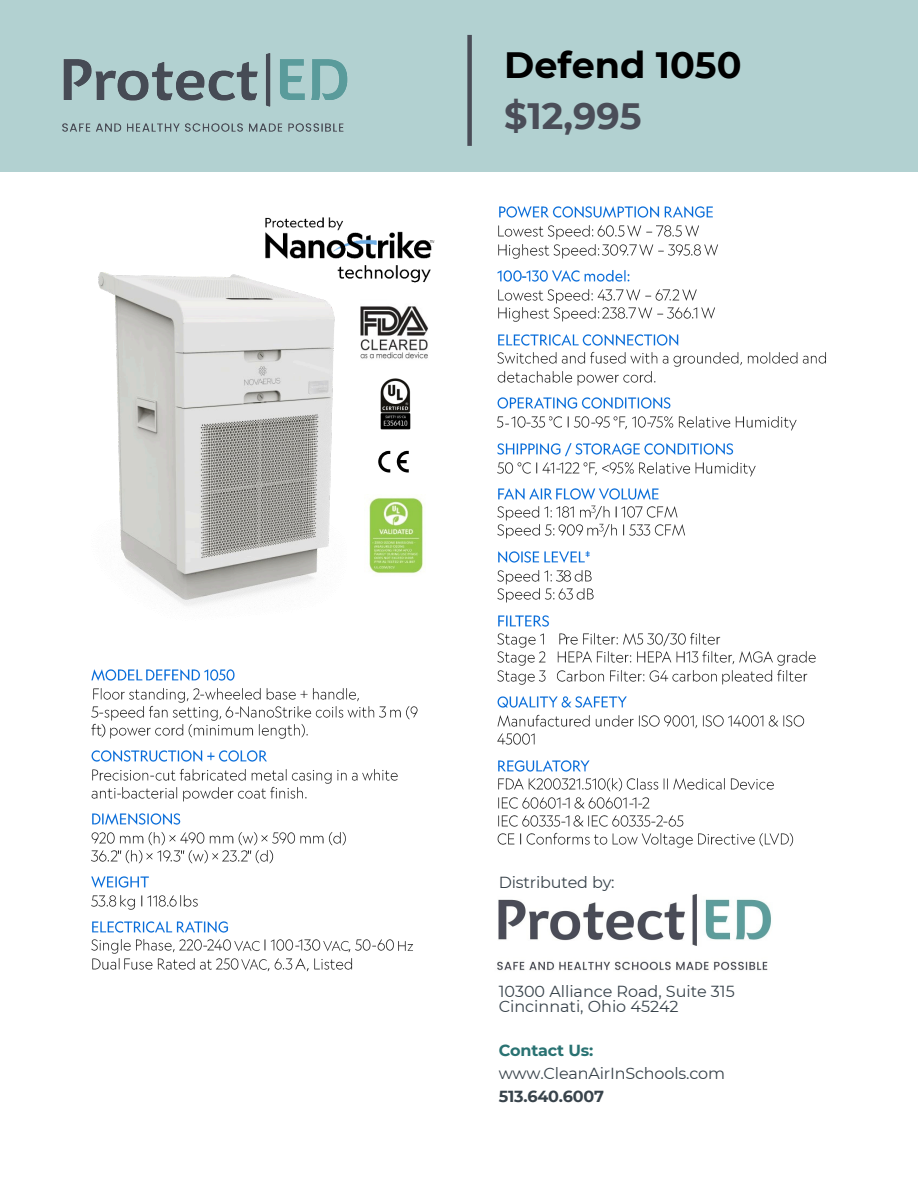
<style>
.page{position:relative;width:918px;height:1188px;background:#fff}
.page>*{position:absolute;margin:0;border:0;box-sizing:border-box;transform-origin:0 0}
.t1{font:700 36.6px/50.7px "Montserrat";color:#000}
.t2{font:16.05px/15.3px "Montserrat";color:#38434b}
.t3{font:700 16.05px "Montserrat";letter-spacing:-.015em;color:#38434b}
.s1{color:#4a4d58}
.s2{font-weight:700;color:#297272}
</style>
<div class="page">
<img style="left:92px;top:669px;width:51px;height:12px">
<img style="left:146px;top:669px;width:88px;height:12px">
<img style="left:93px;top:688px;width:266px;height:14px">
<img style="left:200px;top:688px;width:11px;height:14px">
<img style="left:92px;top:702px;width:134px;height:18px">
<img style="left:99px;top:702px;width:11px;height:18px">
<img style="left:226px;top:706px;width:8px;height:12px">
<img style="left:240px;top:706px;width:135px;height:12px">
<img style="left:379px;top:706px;width:7px;height:12px">
<img style="left:390px;top:706px;width:20px;height:14px">
<img style="left:410px;top:706px;width:8px;height:12px">
<img style="left:92px;top:723px;width:10px;height:15px">
<img style="left:102px;top:720px;width:206px;height:18px">
<img style="left:92px;top:750px;width:175px;height:12px">
<img style="left:92px;top:768px;width:306px;height:15px">
<img style="left:149px;top:768px;width:13px;height:15px">
<img style="left:92px;top:786px;width:215px;height:15px">
<img style="left:116px;top:786px;width:12px;height:15px">
<img style="left:92px;top:813px;width:89px;height:12px">
<img style="left:92px;top:832px;width:73px;height:14px">
<img style="left:169px;top:835px;width:7px;height:7px">
<img style="left:180px;top:832px;width:78px;height:14px">
<img style="left:261px;top:835px;width:7px;height:7px">
<img style="left:272px;top:832px;width:74px;height:14px">
<img style="left:92px;top:850px;width:51px;height:14px">
<img style="left:118px;top:850px;width:9px;height:14px">
<img style="left:146px;top:853px;width:7px;height:7px">
<img style="left:157px;top:850px;width:23px;height:12px">
<img style="left:180px;top:850px;width:28px;height:14px">
<img style="left:212px;top:851px;width:11px;height:11px">
<img style="left:223px;top:850px;width:25px;height:12px">
<img style="left:248px;top:850px;width:20px;height:14px">
<img style="left:269px;top:850px;width:5px;height:14px">
<img style="left:92px;top:876px;width:57px;height:12px">
<img style="left:92px;top:895px;width:25px;height:12px">
<img style="left:120px;top:895px;width:23px;height:14px">
<img style="left:147px;top:895px;width:30px;height:12px">
<img style="left:180px;top:895px;width:18px;height:12px">
<img style="left:92px;top:921px;width:136px;height:12px">
<img style="left:92px;top:939px;width:143px;height:15px">
<img style="left:203px;top:939px;width:10px;height:15px">
<img style="left:235px;top:940px;width:25px;height:12px">
<img style="left:264px;top:939px;width:57px;height:12px">
<img style="left:294px;top:939px;width:9px;height:12px">
<img style="left:323px;top:940px;width:26px;height:13px">
<img style="left:349px;top:939px;width:45px;height:14px">
<img style="left:371px;top:939px;width:13px;height:14px">
<img style="left:398px;top:941px;width:15px;height:10px">
<img style="left:92px;top:958px;width:28px;height:12px">
<img style="left:124px;top:958px;width:118px;height:12px">
<img style="left:242px;top:959px;width:25px;height:11px">
<img style="left:274px;top:958px;width:22px;height:12px">
<img style="left:296px;top:958px;width:10px;height:12px">
<img style="left:306px;top:958px;width:47px;height:14px">
<img style="left:497px;top:416px;width:7px;height:12px">
<img style="left:265px;top:217px;width:170px;height:66px">
<img style="left:98px;top:273px;width:248px;height:333px">
<svg style="left:397px;top:451px;width:12px;height:22px"></svg>
<svg style="left:378px;top:451px;width:12px;height:22px"></svg>
<img style="left:380px;top:378px;width:31px;height:52px">
<img style="left:369px;top:497px;width:54px;height:77px">
<img style="left:361px;top:306px;width:67px;height:53px">
<div style="left:0;top:0;width:918px;height:172px;background:#b2d1d1"></div>
<img style="left:62px;top:53px;width:286px;height:79px">
<div style="left:467px;top:35px;width:5px;height:111px;background:#4a4d58"></div>
<img style="left:498px;top:225px;width:96px;height:15px">
<img style="left:597px;top:225px;width:31px;height:12px">
<img style="left:628px;top:225px;width:14px;height:12px">
<img style="left:646px;top:225px;width:11px;height:8px">
<img style="left:657px;top:225px;width:25px;height:12px">
<img style="left:685px;top:225px;width:14px;height:12px">
<img style="left:498px;top:244px;width:105px;height:14px">
<img style="left:603px;top:244px;width:37px;height:12px">
<img style="left:640px;top:244px;width:14px;height:12px">
<img style="left:658px;top:250px;width:6px;height:2px">
<img style="left:668px;top:244px;width:33px;height:12px">
<img style="left:704px;top:244px;width:14px;height:12px">
<img style="left:498px;top:270px;width:24px;height:12px">
<img style="left:526px;top:270px;width:104px;height:12px">
<img style="left:498px;top:289px;width:108px;height:14px">
<img style="left:606px;top:289px;width:21px;height:12px">
<img style="left:627px;top:289px;width:14px;height:12px">
<img style="left:645px;top:295px;width:7px;height:2px">
<img style="left:655px;top:289px;width:28px;height:12px">
<img style="left:683px;top:289px;width:14px;height:12px">
<img style="left:498px;top:307px;width:105px;height:15px">
<img style="left:603px;top:307px;width:36px;height:12px">
<img style="left:639px;top:307px;width:14px;height:12px">
<img style="left:657px;top:307px;width:11px;height:11px">
<img style="left:668px;top:307px;width:34px;height:12px">
<img style="left:702px;top:307px;width:13px;height:12px">
<img style="left:498px;top:334px;width:181px;height:12px">
<img style="left:498px;top:351px;width:328px;height:16px">
<img style="left:498px;top:371px;width:158px;height:14px">
<img style="left:498px;top:397px;width:173px;height:12px">
<img style="left:511px;top:416px;width:15px;height:12px">
<img style="left:531px;top:416px;width:14px;height:12px">
<img style="left:549px;top:416px;width:65px;height:12px">
<img style="left:590px;top:416px;width:10px;height:12px">
<img style="left:614px;top:416px;width:183px;height:14px">
<img style="left:646px;top:416px;width:9px;height:14px">
<img style="left:498px;top:443px;width:236px;height:14px">
<img style="left:498px;top:462px;width:16px;height:12px">
<img style="left:517px;top:462px;width:63px;height:12px">
<img style="left:555px;top:462px;width:9px;height:12px">
<img style="left:583px;top:462px;width:14px;height:14px">
<img style="left:602px;top:464px;width:8px;height:8px">
<img style="left:610px;top:462px;width:146px;height:14px">
<img style="left:498px;top:488px;width:54px;height:33px">
<img style="left:556px;top:488px;width:103px;height:12px">
<img style="left:556px;top:506px;width:40px;height:14px">
<svg style="left:591px;top:505px;width:5px;height:10px"></svg>
<img style="left:596px;top:506px;width:82px;height:13px">
<img style="left:614px;top:506px;width:12px;height:13px">
<img style="left:498px;top:524px;width:57px;height:15px">
<img style="left:558px;top:524px;width:26px;height:12px">
<img style="left:587px;top:527px;width:17px;height:11px">
<svg style="left:599px;top:523px;width:5px;height:10px"></svg>
<img style="left:604px;top:524px;width:81px;height:13px">
<img style="left:498px;top:551px;width:92px;height:12px">
<img style="left:498px;top:570px;width:77px;height:14px">
<img style="left:556px;top:570px;width:15px;height:14px">
<img style="left:575px;top:570px;width:17px;height:12px">
<img style="left:498px;top:584px;width:57px;height:18px">
<img style="left:558px;top:588px;width:19px;height:12px">
<img style="left:577px;top:588px;width:17px;height:12px">
<img style="left:498px;top:615px;width:51px;height:12px">
<img style="left:498px;top:633px;width:46px;height:14px">
<img style="left:559px;top:633px;width:7px;height:12px">
<img style="left:566px;top:632px;width:155px;height:15px">
<img style="left:498px;top:650px;width:318px;height:16px">
<img style="left:498px;top:670px;width:219px;height:14px">
<img style="left:722px;top:669px;width:86px;height:15px">
<img style="left:498px;top:696px;width:129px;height:12px">
<img style="left:498px;top:714px;width:307px;height:15px">
<img style="left:498px;top:733px;width:37px;height:12px">
<img style="left:498px;top:760px;width:92px;height:12px">
<img style="left:498px;top:778px;width:276px;height:14px">
<img style="left:498px;top:797px;width:63px;height:12px">
<img style="left:566px;top:797px;width:4px;height:12px">
<img style="left:574px;top:797px;width:15px;height:30px">
<img style="left:589px;top:797px;width:38px;height:12px">
<img style="left:632px;top:797px;width:18px;height:12px">
<img style="left:498px;top:815px;width:67px;height:12px">
<img style="left:565px;top:811px;width:11px;height:16px">
<img style="left:588px;top:811px;width:63px;height:16px">
<img style="left:656px;top:815px;width:28px;height:12px">
<img style="left:663px;top:815px;width:12px;height:12px">
<img style="left:498px;top:833px;width:24px;height:12px">
<img style="left:526px;top:832px;width:268px;height:16px">
<img style="left:499px;top:206px;width:214px;height:12px">
<img style="left:497px;top:893px;width:275px;height:78px">
<p class="t1" style="left:504px;top:40px;width:239px">Defend 1050 <span class="s1">$12,995</span></p>
<h1 class="t2" style="left:499px;top:874px;width:117px">Distributed by:</h1>
<p class="t2" style="left:499px;top:984px;width:237px">10300 Alliance Road, Suite 315<br>Cincinnati, Ohio 45242</p>
<p class="t2" style="left:499px;top:1039px;width:228px;line-height:23px"><span class="s2">Contact Us: </span>www.CleanAirInSchools.com</p>
<p class="t3" style="left:499px;top:1086px;width:107px">513.640.6007</p>
</div>
